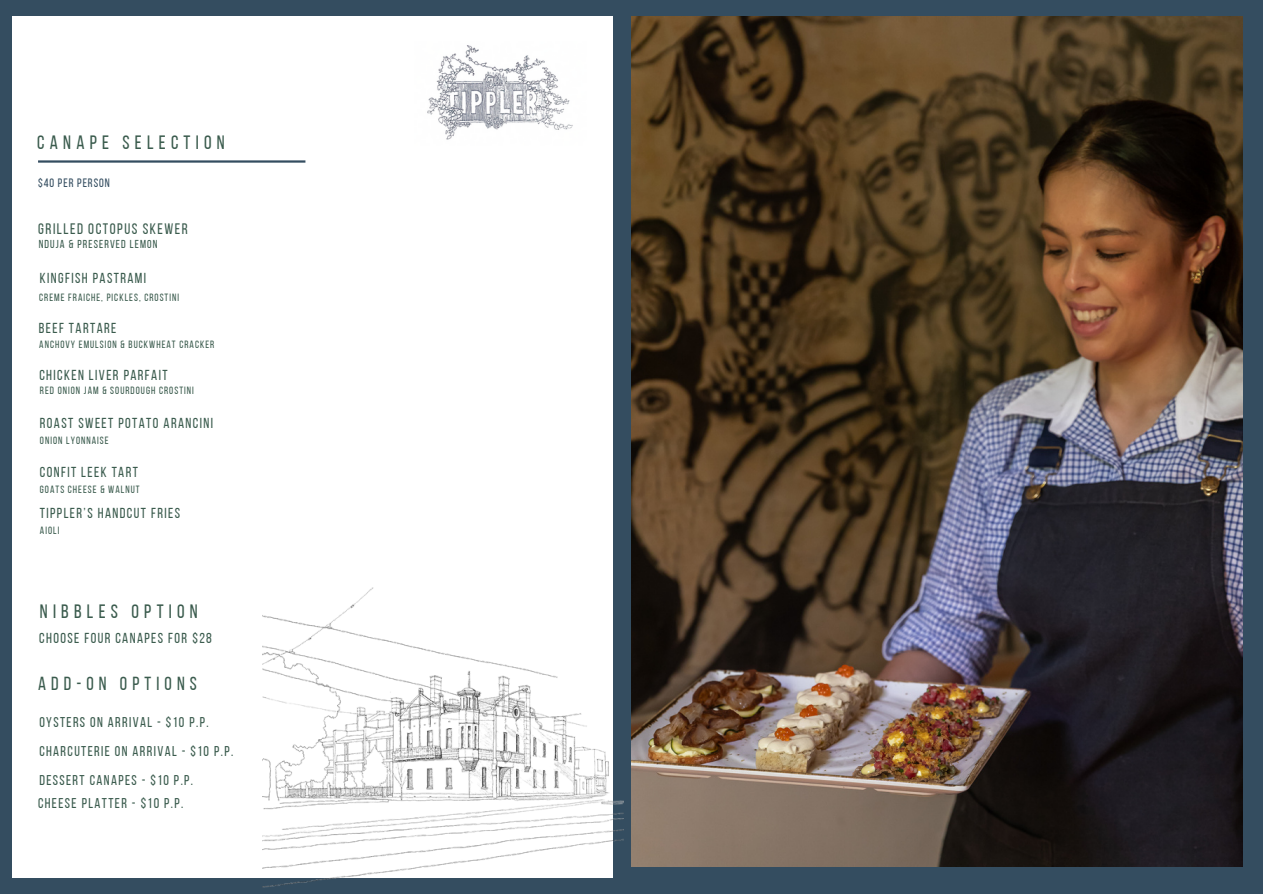
<style>
.page{position:relative;width:1263px;height:894px;background:#fff}
.page>*{position:absolute;margin:0;border:0;box-sizing:border-box;transform-origin:0 0}
.t1{font:19.35px "Bebas Neue";letter-spacing:.27em;color:#3a5b4d}
.t2{font:18.9px "Bebas Neue";letter-spacing:.27em;color:#3a5b4d}
.t3{font:15.15px "Bebas Neue";letter-spacing:.1em;color:#3a5b4d}
.t4{font:14.4px "Bebas Neue";letter-spacing:.1em;color:#3a5b4d}
.t5{font:14.1px "Bebas Neue";letter-spacing:.1em;color:#3a5b4d}
.t6{font:12.15px "Bebas Neue";letter-spacing:.08em;color:#344d60}
.t7{font:11.55px "Bebas Neue";letter-spacing:.1em;color:#3a5b4d}
.t8{font:10.5px "Bebas Neue";letter-spacing:.1em;color:#3a5b4d}
</style>
<div class="page">
<div style="left:0;top:0;width:1263px;height:893px;background:#344d60"></div>
<div style="left:13px;top:16px;width:600px;height:860px;background:#fff"></div>
<hr style="left:38px;top:160px;width:267px;height:3px;background:#344d60">
<img style="left:427px;top:45px;width:146px;height:95px">
<img style="left:262px;top:587px;width:361px;height:301px">
<img style="left:632px;top:16px;width:610px;height:850px">
<h1 class="t1" style="left:37px;top:134px;width:189px">CANAPE SELECTION</h1>
<h3 class="t6" style="left:38px;top:178px;width:73px">$40 PER PERSON</h3>
<p class="t3" style="left:38px;top:222px;width:151px">GRILLED OCTOPUS SKEWER</p>
<p class="t7" style="left:39px;top:239px;width:120px">NDUJA &amp; PRESERVED LEMON</p>
<p class="t4" style="left:40px;top:272px;width:108px">KINGFISH PASTRAMI</p>
<h3 class="t4" style="left:39px;top:322px;width:79px">BEEF TARTARE</h3>
<p class="t8" style="left:39px;top:293px;width:141px">CREME FRAICHE, PICKLES, CROSTINI</p>
<h3 class="t8" style="left:39px;top:339px;width:177px">ANCHOVY EMULSION &amp; BUCKWHEAT CRACKER</h3>
<h3 class="t4" style="left:39px;top:368px;width:130px">CHICKEN LIVER PARFAIT</h3>
<h3 class="t8" style="left:40px;top:386px;width:155px">RED ONION JAM &amp; SOURDOUGH CROSTINI</h3>
<p class="t4" style="left:40px;top:416px;width:175px">ROAST SWEET POTATO ARANCINI</p>
<h3 class="t8" style="left:40px;top:435px;width:70px">ONION LYONNAISE</h3>
<h3 class="t4" style="left:40px;top:466px;width:100px">CONFIT LEEK TART</h3>
<h1 class="t8" style="left:40px;top:485px;width:101px">GOATS CHEESE &amp; WALNUT</h1>
<h2 class="t4" style="left:40px;top:507px;width:142px">TIPPLER’S HANDCUT FRIES</h2>
<h2 class="t8" style="left:40px;top:526px;width:21px">AIOLI</h2>
<h1 class="t1" style="left:40px;top:603px;width:159px">NIBBLES OPTION</h1>
<p class="t4" style="left:39px;top:632px;width:174px">CHOOSE FOUR CANAPES FOR $28</p>
<h4 class="t2" style="left:38px;top:676px;width:160px">ADD-ON OPTIONS</h4>
<p class="t5" style="left:39px;top:716px;width:171px">OYSTERS ON ARRIVAL - $10 P.P.</p>
<h3 class="t5" style="left:39px;top:744px;width:195px">CHARCUTERIE ON ARRIVAL - $10 P.P.</h3>
<h4 class="t5" style="left:39px;top:773px;width:155px">DESSERT CANAPES - $10 P.P.</h4>
<h3 class="t5" style="left:38px;top:796px;width:147px">CHEESE PLATTER - $10 P.P.</h3>
</div>
